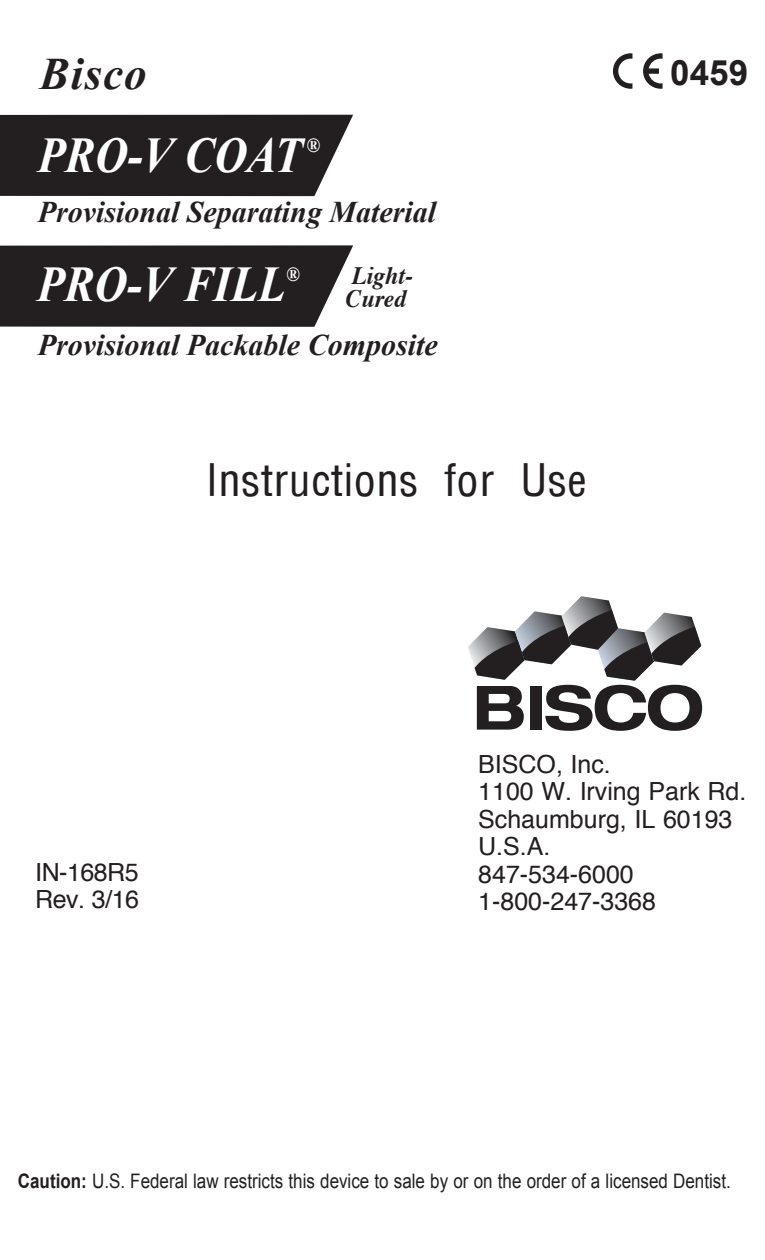
<style>
.page{position:relative;width:765px;height:1260px;background:#fff}
.page>*{position:absolute;margin:0;border:0;box-sizing:border-box;transform-origin:0 0}
.t1{font:italic 700 50px "Times New Roman";color:#fff;scale:.9 1}
.t2{font:100 condensed 50px "Helvetica";color:#231f20}
.t3{font:italic 700 45px "Times New Roman";letter-spacing:.025em;color:#231f20}
.t4{font:700 35px "Arial";color:#231f20}
.t5{font:italic 700 30px "Times New Roman";color:#231f20}
.body{font:25px "Helvetica";color:#231f20}
.t6{font:italic 700 25px "Times";color:#231f20;scale:.95 1}
.t7{font:20px "Arial";color:#231f20;scale:.85 1}
.t8{font:italic 700 20px "Times New Roman";color:#fff;scale:.9 1}
.s1{font-weight:700}
</style>
<div class="page">
<svg style="left:0;top:245px;width:353px;height:82px;background:#312d2e"></svg>
<div style="left:0;top:115px;width:353px;height:81px;background:#231f20"></div>
<svg style="left:468px;top:596px;width:234px;height:135px"></svg>
<svg style="left:613px;top:53px;width:19px;height:36px"></svg>
<svg style="left:643px;top:53px;width:20px;height:36px"></svg>
<p class="t3" style="left:40px;top:43px;width:109px">Bisco</p>
<p class="t1" style="left:38px;top:120px;width:295px">PRO-V COAT</p>
<p class="t8" style="left:306px;top:131px;width:16px">®</p>
<p class="t5" style="left:38px;top:191px;width:400px">Provisional Separating Material</p>
<p class="t1" style="left:37px;top:249px;width:278px">PRO-V FILL</p>
<p class="t8" style="left:286px;top:260px;width:16px">®</p>
<p class="t6" style="left:352px;top:252px;width:65px">Light-</p>
<p class="t6" style="left:346px;top:275px;width:65px">Cured</p>
<p class="t5" style="left:38px;top:324px;width:402px">Provisional Packable Composite</p>
<p class="t2" style="left:206px;top:460px;width:383px">Instructions for Use</p>
<p class="t4" style="left:670px;top:50px;width:79px">0459</p>
<p class="body" style="left:35px;top:853px;width:105px">IN-168R5</p>
<p class="body" style="left:35px;top:880px;width:105px">Rev. 3/16</p>
<p class="body" style="left:478px;top:745px;width:134px">BISCO, Inc.</p>
<p class="body" style="left:478px;top:772px;width:270px">1100 W. Irving Park Rd.</p>
<p class="body" style="left:478px;top:800px;width:256px">Schaumburg, IL 60193</p>
<p class="body" style="left:478px;top:827px;width:74px">U.S.A.</p>
<p class="body" style="left:478px;top:855px;width:157px">847-534-6000</p>
<p class="body" style="left:478px;top:882px;width:179px">1-800-247-3368</p>
<p class="t7" style="left:18px;top:1168px;width:840px"><span class="s1">Caution:</span> U.S. Federal law restricts this device to sale by or on the order of a licensed Dentist.</p>
</div>
